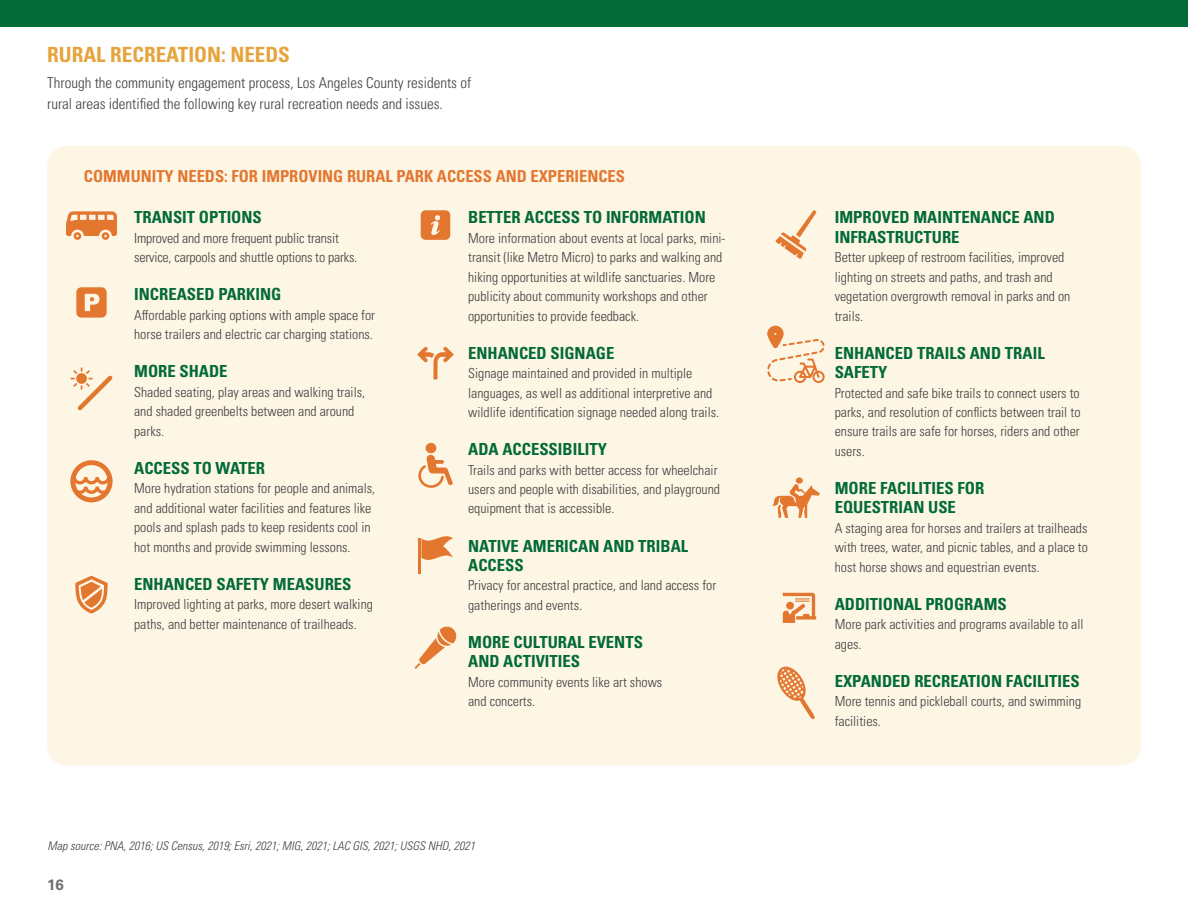
<style>
.page{position:relative;width:1188px;height:918px;background:#fff}
.page>*{position:absolute;margin:0;border:0;box-sizing:border-box;transform-origin:0 0}
.t1{font:700 condensed 21px "Univers LT Pro";color:#e6a43d}
.t2{font:700 condensed 16.65px/19.5px "Univers LT Pro";color:#036a38}
.t3{font:700 condensed 16.5px "Univers LT Pro";color:#e37730}
.t4{font:300 condensed 15px/21px "Univers LT Pro";color:#414042}
.t5{font:700 15px "Univers LT Std";color:#6e6f71}
.t6{font:300 condensed 13.8px/19.4px "Univers LT Pro";color:#414042}
.t7{font:italic 300 condensed 12px "Univers LT Pro";color:#414042}
</style>
<div class="page">
<div style="left:47px;top:146px;width:1094px;height:619px;background:#fdf6e5;border-radius:19px"></div>
<svg style="left:76px;top:287px;width:31px;height:31px"></svg>
<svg style="left:66px;top:211px;width:51px;height:29px"></svg>
<svg style="left:70px;top:460px;width:43px;height:42px"></svg>
<svg style="left:71px;top:367px;width:42px;height:44px"></svg>
<svg style="left:75px;top:576px;width:33px;height:38px"></svg>
<svg style="left:418px;top:455px;width:35px;height:33px"></svg>
<div style="left:426px;top:443px;width:10px;height:10px;background:#e37730;border-radius:50%"></div>
<svg style="left:421px;top:210px;width:29px;height:30px"></svg>
<svg style="left:417px;top:347px;width:37px;height:33px"></svg>
<svg style="left:415px;top:626px;width:42px;height:43px"></svg>
<hr style="left:418px;top:538px;width:2px;height:36px;background:#e37730">
<svg style="left:421px;top:536px;width:32px;height:24px"></svg>
<svg style="left:772px;top:484px;width:48px;height:34px"></svg>
<div style="left:796px;top:477px;width:7px;height:7px;background:#e37730;border-radius:50%"></div>
<svg style="left:777px;top:666px;width:38px;height:54px"></svg>
<svg style="left:775px;top:210px;width:41px;height:49px"></svg>
<svg style="left:767px;top:326px;width:58px;height:57px"></svg>
<svg style="left:783px;top:593px;width:33px;height:30px"></svg>
<div style="left:0;top:0;width:1188px;height:27px;background:#036a38"></div>
<h1 class="t1" style="left:47px;top:42px;width:244px">RURAL RECREATION: NEEDS</h1>
<p class="t4" style="left:47px;top:72px;width:425px">Through the community engagement process, Los Angeles County residents of rural areas identified the following key rural recreation needs and issues.</p>
<p class="t3" style="left:84px;top:166px;width:543px">COMMUNITY NEEDS: FOR IMPROVING RURAL PARK ACCESS AND EXPERIENCES</p>
<p class="t2" style="left:134px;top:207px;width:129px">TRANSIT OPTIONS</p>
<p class="t6" style="left:134px;top:227px;width:225px">Improved and more frequent public transit service, carpools and shuttle options to parks.</p>
<p class="t2" style="left:134px;top:284px;width:149px">INCREASED PARKING</p>
<p class="t6" style="left:134px;top:304px;width:242px">Affordable parking options with ample space for horse trailers and electric car charging stations.</p>
<p class="t2" style="left:134px;top:362px;width:95px">MORE SHADE</p>
<p class="t6" style="left:134px;top:382px;width:233px">Shaded seating, play areas and walking trails, and shaded greenbelts between and around parks.</p>
<p class="t2" style="left:134px;top:458px;width:133px">ACCESS TO WATER</p>
<p class="t6" style="left:134px;top:478px;width:243px">More hydration stations for people and animals, and additional water facilities and features like pools and splash pads to keep residents cool in hot months and provide swimming lessons.</p>
<p class="t2" style="left:134px;top:574px;width:219px">ENHANCED SAFETY MEASURES</p>
<p class="t6" style="left:134px;top:594px;width:240px">Improved lighting at parks, more desert walking paths, and better maintenance of trailheads.</p>
<p class="t2" style="left:468px;top:207px;width:239px">BETTER ACCESS TO INFORMATION</p>
<p class="t6" style="left:468px;top:228px;width:259px">More information about events at local parks, mini&shy;transit (like Metro Micro) to parks and walking and hiking opportunities at wildlife sanctuaries. More publicity about community workshops and other opportunities to provide feedback.</p>
<p class="t2" style="left:468px;top:343px;width:148px">ENHANCED SIGNAGE</p>
<p class="t6" style="left:468px;top:363px;width:253px">Signage maintained and provided in multiple languages, as well as additional interpretive and wildlife identification signage needed along trails.</p>
<p class="t2" style="left:468px;top:439px;width:140px">ADA ACCESSIBILITY</p>
<p class="t6" style="left:468px;top:459px;width:253px">Trails and parks with better access for wheelchair users and people with disabilities, and playground equipment that is accessible.</p>
<p class="t2" style="left:468px;top:536px;width:222px">NATIVE AMERICAN AND TRIBAL<br>ACCESS</p>
<p class="t6" style="left:468px;top:575px;width:250px">Privacy for ancestral practice, and land access for gatherings and events.</p>
<p class="t2" style="left:468px;top:632px;width:176px">MORE CULTURAL EVENTS<br>AND ACTIVITIES</p>
<p class="t6" style="left:468px;top:672px;width:196px">More community events like art shows and concerts.</p>
<p class="t7" style="left:47px;top:837px;width:429px">Map source: PNA, 2016; US Census, 2019; Esri, 2021; MIG, 2021; LAC GIS, 2021; USGS NHD, 2021</p>
<p class="t5" style="left:47px;top:876px;width:18px">16</p>
<p class="t2" style="left:835px;top:207px;width:222px">IMPROVED MAINTENANCE AND<br>INFRASTRUCTURE</p>
<p class="t6" style="left:835px;top:247px;width:237px">Better upkeep of restroom facilities, improved lighting on streets and paths, and trash and vegetation overgrowth removal in parks and on trails.</p>
<p class="t2" style="left:835px;top:343px;width:211px">ENHANCED TRAILS AND TRAIL<br>SAFETY</p>
<p class="t6" style="left:835px;top:382px;width:247px;text-align:justify">Protected and safe bike trails to connect users to parks, and resolution of conflicts between trail to ensure trails are safe for horses, riders and other users.</p>
<p class="t2" style="left:835px;top:478px;width:151px">MORE FACILITIES FOR<br>EQUESTRIAN USE</p>
<p class="t6" style="left:835px;top:518px;width:255px;text-align:justify">A staging area for horses and trailers at trailheads with trees, water, and picnic tables, and a place to host horse shows and equestrian events.</p>
<p class="t2" style="left:835px;top:594px;width:174px">ADDITIONAL PROGRAMS</p>
<p class="t6" style="left:835px;top:614px;width:250px">More park activities and programs available to all ages.</p>
<p class="t2" style="left:835px;top:671px;width:246px">EXPANDED RECREATION FACILITIES</p>
<p class="t6" style="left:835px;top:691px;width:248px">More tennis and pickleball courts, and swimming facilities.</p>
</div>
